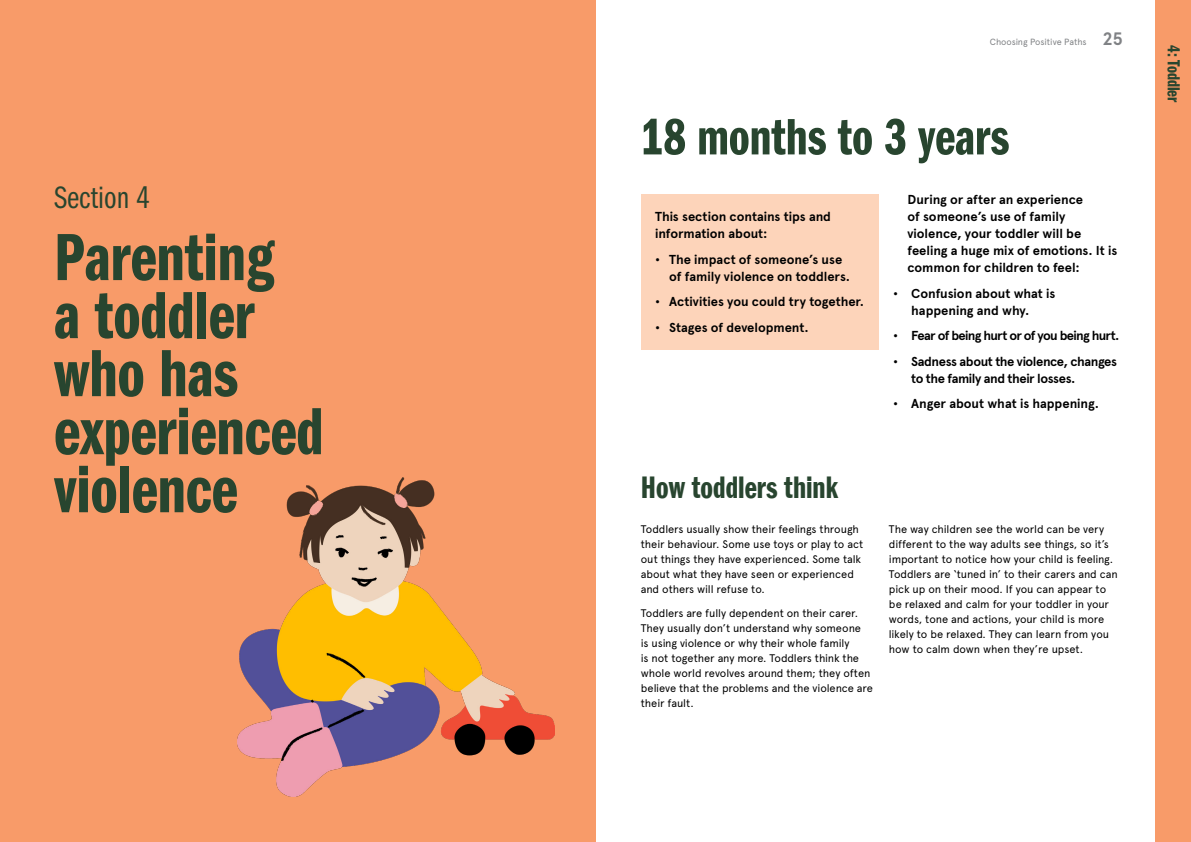
<style>
.page{position:relative;width:1191px;height:842px;background:#fff}
.page>*{position:absolute;margin:0;border:0;box-sizing:border-box;transform-origin:0 0}
.t1{font:69px/58px "Franklin Gothic LT Demi Cmpr";color:#28452f}
.t2{font:53px "Franklin Gothic LT Demi Cmpr";color:#28452f}
.t3{font:32px "Franklin Gothic LT Demi Cmpr";color:#28452f}
.t4{font:32px "ITC Franklin Gothic Std Bk Cp";color:#28452f}
.t5{font:18px "Franklin Gothic LT Demi Cmpr";color:#28452f}
.t6{font:700 13px/17px "Apercu";letter-spacing:-.005em;color:#000}
.t7{font:700 13px/17px "Apercu";letter-spacing:-.035em;color:#000}
.t8{font:700 13px "Apercu";letter-spacing:-.055em;color:#000}
.t9{font:11px/15px "Apercu";letter-spacing:-.01em;color:#000}
.t10{font:9px "Apercu";letter-spacing:-.01em;color:#808285}
.s1{font-weight:700;font-size:18px}
</style>
<div class="page">
<div style="left:641px;top:195px;width:237px;height:155px;background:#fdd4ba"></div>
<div style="left:0;top:0;width:595px;height:842px;background:#f89b69"></div>
<img style="left:237px;top:477px;width:317px;height:320px">
<div style="left:1155px;top:0;width:36px;height:842px;background:#f89b69"></div>
<h3 class="t4" style="left:54px;top:180px;width:97px">Section 4</h3>
<h1 class="t1" style="left:54px;top:229px;width:271px">Parenting<br>a toddler who has experienced violence</h1>
<p class="t10" style="left:990px;top:37px;width:134px">Choosing Positive Paths <span class="s1">25</span></p>
<h2 class="t2" style="left:641px;top:108px;width:370px">18 months to 3 years</h2>
<p class="t6" style="left:655px;top:208px;width:178px">This section contains tips and information about:</p>
<p class="t6" style="left:669px;top:251px;width:182px;text-indent:-14px">• The impact of someone’s use of family violence on toddlers.</p>
<p class="t6" style="left:655px;top:293px;width:211px">• Activities you could try together.</p>
<p class="t6" style="left:655px;top:319px;width:155px">• Stages of development.</p>
<p class="t6" style="left:907px;top:191px;width:211px">During or after an experience<br>of someone’s use of family violence, your toddler will be feeling a huge mix of emotions. It is common for children to feel:</p>
<p class="t6" style="left:911px;top:285px;width:146px;text-indent:-18px">• Confusion about what is happening and why.</p>
<p class="t8" style="left:893px;top:328px;width:228px">• Fear of being hurt or of you being hurt.</p>
<p class="t7" style="left:911px;top:353px;width:207px;text-indent:-18px">• Sadness about the violence, changes to the family and their losses.</p>
<p class="t6" style="left:893px;top:395px;width:207px">• Anger about what is happening.</p>
<h3 class="t3" style="left:641px;top:470px;width:199px">How toddlers think</h3>
<p class="t9" style="left:641px;top:522px;width:224px">Toddlers usually show their feelings through their behaviour. Some use toys or play to act out things they have experienced. Some talk about what they have seen or experienced and others will refuse to.</p>
<p class="t9" style="left:641px;top:605px;width:234px">Toddlers are fully dependent on their carer.<br>They usually don’t understand why someone<br>is using violence or why their whole family<br>is not together any more. Toddlers think the whole world revolves around them; they often believe that the problems and the violence are their fault.</p>
<p class="t9" style="left:889px;top:522px;width:230px">The way children see the world can be very different to the way adults see things, so it’s important to notice how your child is feeling.<br>Toddlers are ‘tuned in’ to their carers and can pick up on their mood. If you can appear to be relaxed and calm for your toddler in your words, tone and actions, your child is more likely to be relaxed. They can learn from you how to calm down when they’re upset.</p>
<h3 class="t5" style="left:1183px;top:45px;width:59px;rotate:90deg">4: Toddler</h3>
</div>
